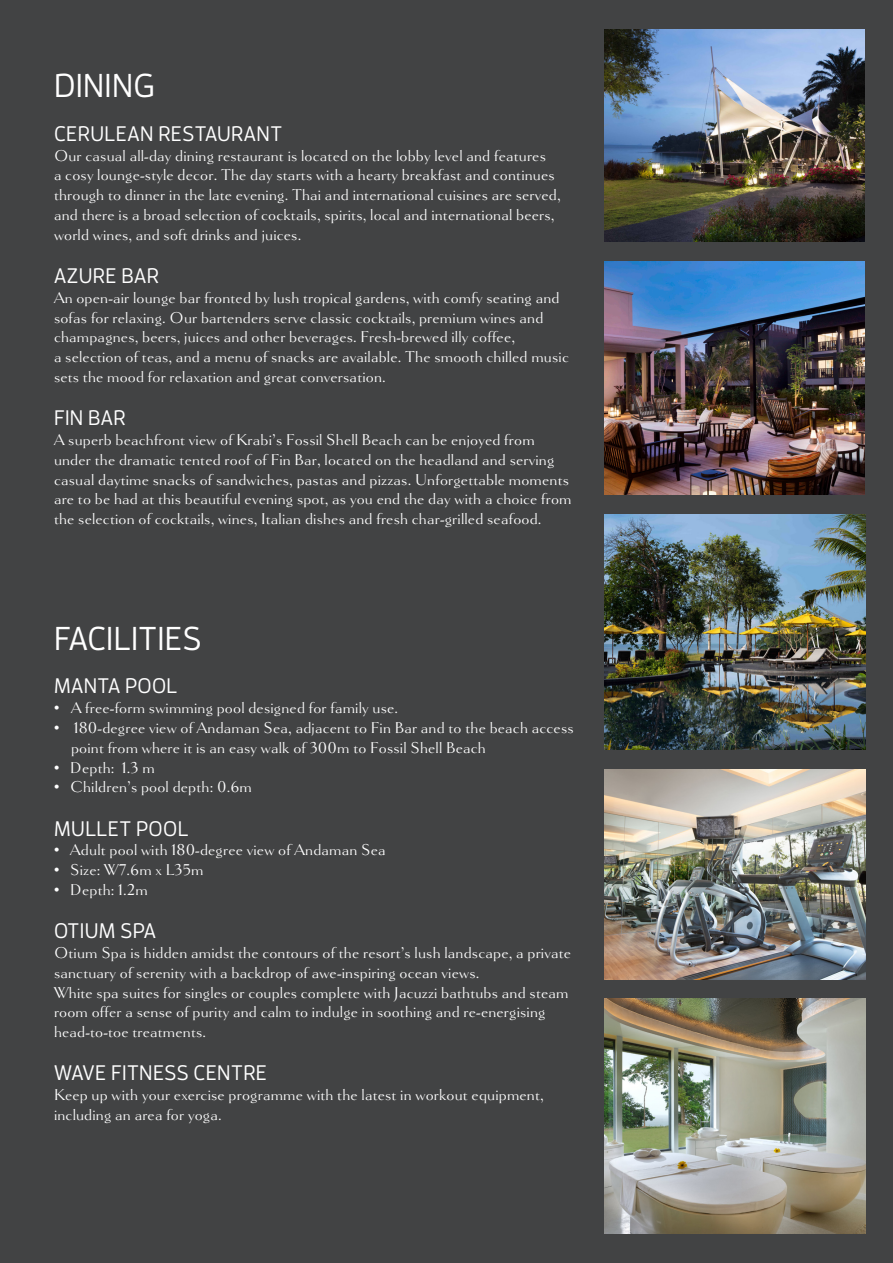
<style>
.page{position:relative;width:893px;height:1263px;background:#424344}
.page>*{position:absolute;margin:0;border:0;box-sizing:border-box;transform-origin:0 0}
.t1{font:500 33px "Enzo OT";letter-spacing:.01em;color:#fff}
.t2{font:500 21px "Enzo OT";letter-spacing:.02em;color:#fff}
.t3{font:16.5px/19.8px "Goldenbook W01";letter-spacing:.01em;color:#fff}
</style>
<div class="page">
<img style="left:605px;top:514px;width:260px;height:236px">
<img style="left:605px;top:769px;width:260px;height:210px">
<img style="left:605px;top:999px;width:260px;height:235px">
<img style="left:605px;top:261px;width:259px;height:234px">
<img style="left:605px;top:29px;width:259px;height:213px">
<p class="t1" style="left:54px;top:67px;width:102px">DINING</p>
<p class="t2" style="left:54px;top:121px;width:230px">CERULEAN RESTAURANT</p>
<p class="t3" style="left:54px;top:145px;width:508px">Our casual all-day dining restaurant is located on the lobby level and features<br>a cosy lounge-style decor. The day starts with a hearty breakfast and continues through to dinner in the late evening. Thai and international cuisines are served, and there is a broad selection of cocktails, spirits, local and international beers, world wines, and soft drinks and juices.</p>
<p class="t2" style="left:54px;top:263px;width:106px">AZURE BAR</p>
<p class="t3" style="left:54px;top:288px;width:507px">An open-air lounge bar fronted by lush tropical gardens, with comfy seating and sofas for relaxing. Our bartenders serve classic cocktails, premium wines and champagnes, beers, juices and other beverages. Fresh-brewed illy coffee,</p>
<p class="t3" style="left:54px;top:347px;width:516px">a selection of teas, and a menu of snacks are available. The smooth chilled music sets the mood for relaxation and great conversation.</p>
<p class="t2" style="left:54px;top:405px;width:73px">FIN BAR</p>
<p class="t3" style="left:54px;top:430px;width:519px">A superb beachfront view of Krabi s’ Fossil Shell Beach can be enjoyed from under the dramatic tented roof of Fin Bar, located on the headland and serving casual daytime snacks of sandwiches, pastas and pizzas. Unforgettable moments are to be had at this beautiful evening spot, as you end the day with a choice from the selection of cocktails, wines, Italian dishes and fresh char-grilled seafood.</p>
<p class="t1" style="left:54px;top:619px;width:149px">FACILITIES</p>
<p class="t2" style="left:54px;top:674px;width:125px">MANTA POOL</p>
<p class="t3" style="left:71px;top:698px;width:329px">A free-form swimming pool designed for family use.</p>
<p class="t3" style="left:54px;top:698px;width:7px">•</p>
<p class="t3" style="left:54px;top:718px;width:7px">•</p>
<p class="t3" style="left:54px;top:757px;width:7px">•</p>
<p class="t3" style="left:74px;top:718px;width:501px">180-degree view of Andaman Sea, adjacent to Fin Bar and to the beach access</p>
<p class="t3" style="left:71px;top:738px;width:416px">point from where isit an easy walk of 300m to Fossil Shell Beach</p>
<p class="t3" style="left:70px;top:757px;width:86px">Depth: 1.3 m</p>
<p class="t3" style="left:70px;top:777px;width:183px">Children s’ pool depth: 0.6m</p>
<p class="t3" style="left:54px;top:777px;width:7px">•</p>
<p class="t2" style="left:54px;top:816px;width:136px">MULLET POOL</p>
<p class="t3" style="left:70px;top:840px;width:317px">Adult pool with 180-degree view of Andaman Sea</p>
<p class="t3" style="left:54px;top:840px;width:7px">•</p>
<p class="t3" style="left:54px;top:860px;width:7px">•</p>
<p class="t3" style="left:70px;top:860px;width:135px">Size W: 7.6m x L35m</p>
<p class="t3" style="left:70px;top:880px;width:79px">Depth: 1.2m</p>
<p class="t3" style="left:54px;top:880px;width:7px">•</p>
<p class="t2" style="left:54px;top:918px;width:103px">OTIUM SPA</p>
<p class="t3" style="left:54px;top:943px;width:519px">Otium Spa is hidden amidst the contours of the resort s’ lush landscape a, private sanctuary of serenity with a backdrop of awe-inspiring ocean views.</p>
<p class="t3" style="left:54px;top:982px;width:516px">White spa suites for singles or couples complete with Jacuzzi bathtubs and steam room offer a sense of purity and calm to indulge in soothing and re-energising head t o- -toe treatments.</p>
<p class="t2" style="left:54px;top:1061px;width:214px">WAVE FITNESS CENTRE</p>
<p class="t3" style="left:54px;top:1085px;width:491px">Keep up with your exercise programme with the latest in workout equipment, including an area for yoga.</p>
</div>
